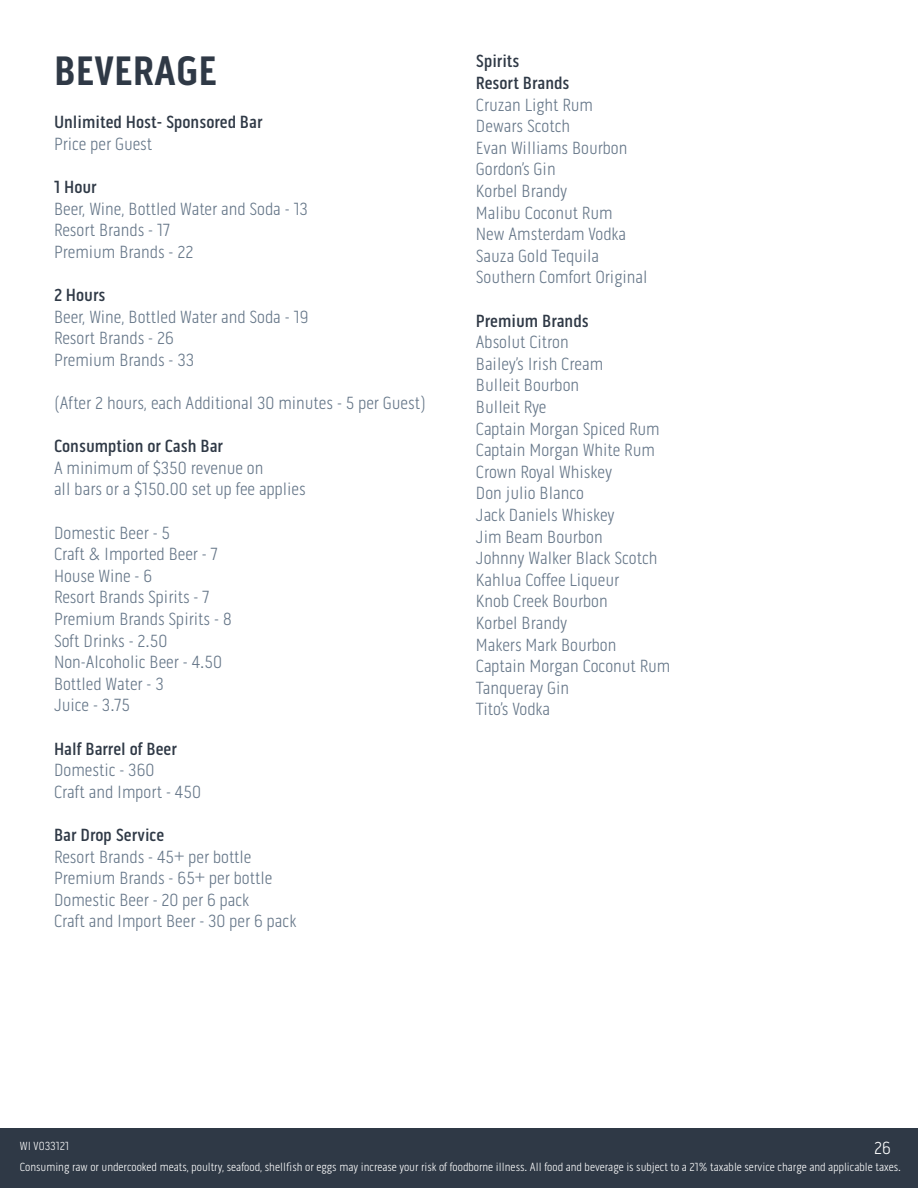
<style>
.page{position:relative;width:918px;height:1188px;background:#fff}
.page>*{position:absolute;margin:0;border:0;box-sizing:border-box;transform-origin:0 0}
.t1{font:700 42px "Pill Gothic 300 mg";color:#2f3946}
.t2{font:300 18px/21.6px "Pill Gothic 300 mg";color:#657688}
.t3{font:500 18px/21.6px "Pill Gothic 300 mg";color:#2f3946}
.t4{font:300 18px "Pill Gothic 300 mg";color:#fff}
.t5{font:300 12px "Pill Gothic 300 mg";color:#fff}
</style>
<div class="page">
<div style="left:0;top:1128px;width:918px;height:60px;background:#2f3946"></div>
<h1 class="t1" style="left:54px;top:46px;width:165px">BEVERAGE</h1>
<p class="t3" style="left:54px;top:112px;width:210px">Unlimited Host- Sponsored Bar</p>
<p class="t2" style="left:54px;top:133px;width:100px">Price per Guest</p>
<p class="t3" style="left:54px;top:176px;width:44px">1 Hour</p>
<p class="t2" style="left:54px;top:198px;width:256px">Beer, Wine, Bottled Water and Soda - 13<br>Resort Brands - 17<br>Premium Brands - 22</p>
<p class="t3" style="left:54px;top:284px;width:53px">2 Hours</p>
<p class="t2" style="left:54px;top:306px;width:256px">Beer, Wine, Bottled Water and Soda - 19<br>Resort Brands - 26<br>Premium Brands - 33</p>
<p class="t2" style="left:54px;top:392px;width:374px">(After 2 hours, each Additional 30 minutes - 5 per Guest)</p>
<p class="t3" style="left:54px;top:436px;width:171px">Consumption or Cash Bar</p>
<p class="t2" style="left:54px;top:457px;width:253px">A minimum of $350 revenue on<br>all bars or a $150.00 set up fee applies</p>
<p class="t2" style="left:54px;top:522px;width:180px">Domestic Beer - 5<br>Craft &amp; Imported Beer - 7<br>House Wine - 6<br>Resort Brands Spirits - 7<br>Premium Brands Spirits - 8<br>Soft Drinks - 2.50<br>Non-Alcoholic Beer - 4.50<br>Bottled Water - 3<br>Juice - 3.75</p>
<p class="t3" style="left:54px;top:738px;width:124px">Half Barrel of Beer</p>
<p class="t2" style="left:54px;top:759px;width:149px">Domestic - 360<br>Craft and Import - 450</p>
<p class="t3" style="left:54px;top:824px;width:112px">Bar Drop Service</p>
<p class="t2" style="left:54px;top:846px;width:244px">Resort Brands - 45+ per bottle<br>Premium Brands - 65+ per bottle<br>Domestic Beer - 20 per 6 pack<br>Craft and Import Beer - 30 per 6 pack</p>
<p class="t3" style="left:476px;top:51px;width:95px">Spirits<br>Resort Brands</p>
<p class="t2" style="left:476px;top:94px;width:173px">Cruzan Light Rum<br>Dewars Scotch<br>Evan Williams Bourbon<br>Gordon’s Gin<br>Korbel Brandy<br>Malibu Coconut Rum<br>New Amsterdam Vodka<br>Sauza Gold Tequila<br>Southern Comfort Original</p>
<p class="t3" style="left:476px;top:310px;width:114px">Premium Brands</p>
<p class="t2" style="left:476px;top:331px;width:196px">Absolut Citron<br>Bailey’s Irish Cream<br>Bulleit Bourbon<br>Bulleit Rye<br>Captain Morgan Spiced Rum<br>Captain Morgan White Rum<br>Crown Royal Whiskey<br>Don julio Blanco<br>Jack Daniels Whiskey<br>Jim Beam Bourbon<br>Johnny Walker Black Scotch<br>Kahlua Coffee Liqueur<br>Knob Creek Bourbon<br>Korbel Brandy<br>Makers Mark Bourbon<br>Captain Morgan Coconut Rum<br>Tanqueray Gin<br>Tito’s Vodka</p>
<p class="t5" style="left:20px;top:1139px;width:51px">WI V033121</p>
<p class="t4" style="left:874px;top:1137px;width:18px">26</p>
<p class="t5" style="left:20px;top:1160px;width:883px">Consuming raw or undercooked meats, poultry, seafood, shellfish or eggs may increase your risk of foodborne illness. All food and beverage is subject to a 21% taxable service charge and applicable taxes.</p>
</div>
